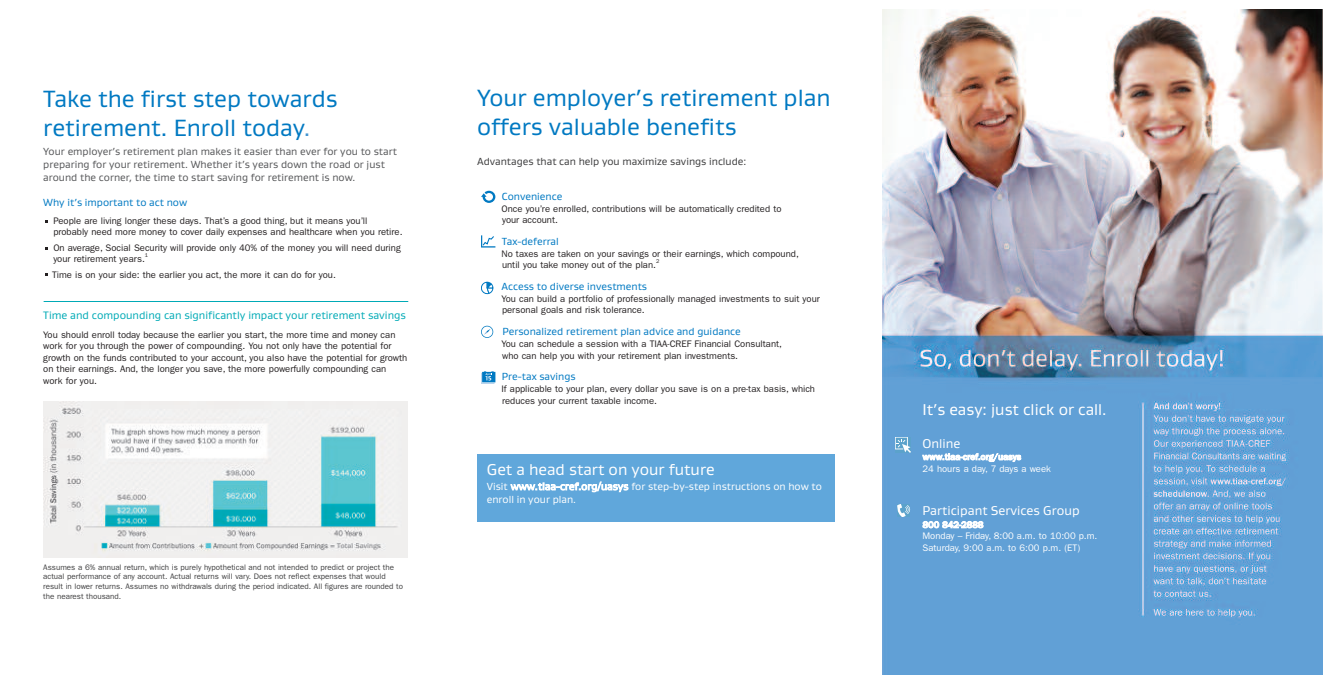
<style>
.page{position:relative;width:1332px;height:684px;background:#fff}
.page>*{position:absolute;margin:0;border:0;box-sizing:border-box;transform-origin:0 0}
.t1{font:24px/28.8px "Gustan";color:#0079c2}
.t2{font:16px "Gustan";color:#fff}
.t3{font:13px "Gustan";color:#fff}
.t4{font:11px "Gustan";color:#00aab6}
.t5{font:10.5px/12.6px "Gustan";color:#57585a}
.t6{font:10.5px "Gustan";color:#0079c2}
.t7{font:10.5px/12.6px "Gustan";color:#fff}
.t8{font:10.5px "Gustan";color:#3e3e3f}
.t9{font:9.5px/11.4px "ITC Franklin Gothic Std";color:#231f20}
.t10{font:9.5px/11.4px "ITC Franklin Gothic Std";color:#fff}
.t11{font:500 9.5px "ITC Franklin Gothic Std";letter-spacing:-.005em;color:#fff}
.t12{font:8px/9.6px "ITC Franklin Gothic Std";color:#3e3e3f}
.t13{font:5.5px "ITC Franklin Gothic Std";color:#231f20}
.s1{color:#4294d0}
</style>
<div class="page">
<hr style="left:44px;top:301px;width:364px;height:1px;background:#00aab6">
<div style="left:477px;top:455px;width:358px;height:67px;background:#60a7db"></div>
<img style="left:44px;top:402px;width:364px;height:155px">
<img style="left:882px;top:9px;width:441px;height:666px">
<svg style="left:481px;top:191px;width:14px;height:12px"></svg>
<svg style="left:895px;top:437px;width:16px;height:15px"></svg>
<svg style="left:897px;top:504px;width:13px;height:13px"></svg>
<svg style="left:481px;top:235px;width:14px;height:13px"></svg>
<svg style="left:481px;top:371px;width:14px;height:13px"></svg>
<svg style="left:481px;top:326px;width:12px;height:12px"></svg>
<svg style="left:481px;top:282px;width:12px;height:12px"></svg>
<h1 class="t1" style="left:43px;top:86px;width:296px">Take the first step towards retirement. Enroll today<span class="s1">.</span></h1>
<p class="t5" style="left:43px;top:146px;width:355px">Your employer’s retirement plan makes it easier than ever for you to start preparing for your retirement. Whether it’s years down the road or just around the corner, the time to start saving for retirement is now.</p>
<p class="t6" style="left:43px;top:198px;width:145px">Why it’s important to act now</p>
<p class="t9" style="left:53px;top:216px;width:351px;line-height:11px">People are living longer these days. That’s a good thing, but it means you’ll probably need more money to cover daily expenses and healthcare when you retire.</p>
<p class="t9" style="left:53px;top:243px;width:349px;line-height:11px">On average, Social Security will provide only 40% of the money you will need during your retirement years.</p>
<p class="t13" style="left:145px;top:253px;width:5px">1</p>
<p class="t9" style="left:52px;top:270px;width:285px">Time is on your side: the earlier you act, the more it can do for you.</p>
<p class="t4" style="left:43px;top:310px;width:364px">Time and compounding can significantly impact your retirement savings</p>
<p class="t9" style="left:43px;top:330px;width:366px">You should enroll today because the earlier you start, the more time and money can work for you through the power of compounding. You not only have the potential for growth on the funds contributed to your account, you also have the potential for growth on their earnings. And, the longer you save, the more powerfully compounding can work for you.</p>
<p class="t12" style="left:43px;top:563px;width:361px">Assumes a 6% annual return, which is purely hypothetical and not intended to predict or project the actual performance of any account. Actual returns will vary. Does not reflect expenses that would result in lower returns. Assumes no withdrawals during the period indicated. All figures are rounded to the nearest thousand.</p>
<h1 class="t1" style="left:477px;top:85px;width:355px">Your employer’s retirement plan offers valuable benefits</h1>
<p class="t8" style="left:477px;top:157px;width:271px">Advantages that can help you maximize savings include:</p>
<p class="t6" style="left:502px;top:192px;width:62px">Convenience</p>
<p class="t9" style="left:501px;top:204px;width:282px">Once you’re enrolled, contributions will be automatically credited to your account.</p>
<p class="t6" style="left:502px;top:237px;width:58px">Tax-deferral</p>
<p class="t9" style="left:501px;top:249px;width:299px">No taxes are taken on your savings or their earnings, which compound, until you take money out of the plan.</p>
<p class="t13" style="left:656px;top:260px;width:5px">2</p>
<p class="t6" style="left:502px;top:282px;width:147px">Access to diverse investments</p>
<p class="t9" style="left:501px;top:294px;width:320px">You can build a portfolio of professionally managed investments to suit your personal goals and risk tolerance.</p>
<p class="t6" style="left:503px;top:327px;width:240px">Personalized retirement plan advice and guidance</p>
<p class="t9" style="left:501px;top:339px;width:282px">You can schedule a session with a TIAA-CREF Financial Consultant, who can help you with your retirement plan investments.</p>
<p class="t6" style="left:502px;top:372px;width:75px">Pre-tax savings</p>
<p class="t9" style="left:501px;top:384px;width:315px">If applicable to your plan, every dollar you save is on a pre-tax basis, which reduces your current taxable income.</p>
<h2 class="t2" style="left:487px;top:462px;width:229px">Get a head start on your future</h2>
<p class="t7" style="left:487px;top:481px;width:337px">Visit www.tiaa-cref.org/uasys for step-by-step instructions on how to enroll in your plan.</p>
<h2 class="t2" style="left:923px;top:403px;width:186px">It’s easy: just click or call.</h2>
<h3 class="t3" style="left:923px;top:438px;width:39px">Online</h3>
<p class="t11" style="left:923px;top:454px;width:100px">www.tiaa-cref.org/uasys</p>
<p class="t10" style="left:923px;top:464px;width:130px">24 hours a day, 7 days a week</p>
<h3 class="t3" style="left:923px;top:505px;width:159px">Participant Services Group</h3>
<p class="t11" style="left:923px;top:522px;width:62px">800 842-2888</p>
<p class="t10" style="left:923px;top:531px;width:176px">Monday – Friday, 8:00 a.m. to 10:00 p.m.<br>Saturday, 9:00 a.m. to 6:00 p.m. (ET)</p>
</div>
